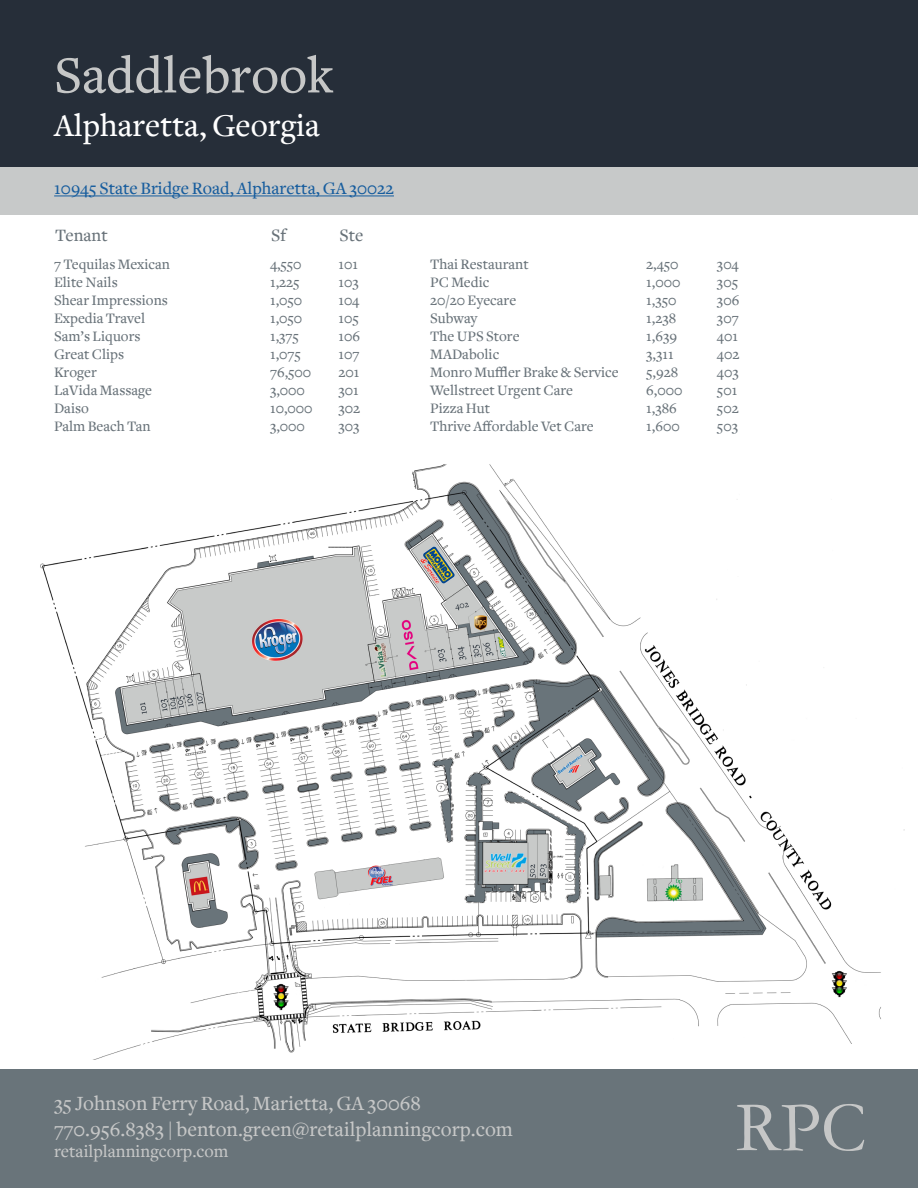
<style>
.page{position:relative;width:918px;height:1188px;background:#fff}
.page>*{position:absolute;margin:0;border:0;box-sizing:border-box;transform-origin:0 0}
.t1{font:72px "Garamond";color:#c6c7c7}
.t2{font:500 54px "Freight Text";color:#c6c7c7}
.t3{font:500 33px "Freight Text";color:#fff}
.t4{font:500 21px "Freight Text";color:#c6c7c7}
.t5{font:500 18px "Freight Text";color:#175d9e}
.t6{font:500 18px "Freight Text";color:#c6c7c7}
.t7{font:500 18px "Freight Text";color:#687279}
.t8{font:500 15px "Freight Text";color:#687279}
</style>
<div class="page">
<div style="left:0;top:1070px;width:918px;height:118px;background:#69747a"></div>
<div style="left:0;top:0;width:918px;height:167px;background:#262e39"></div>
<div style="left:0;top:167px;width:918px;height:48px;background:#c7c9c9"></div>
<img style="left:40px;top:464px;width:865px;height:596px">
<hr style="left:54px;top:196px;width:340px;height:1px;background:#175d9e">
<p class="t2" style="left:54px;top:46px;width:281px">Saddlebrook</p>
<p class="t3" style="left:54px;top:107px;width:267px">Alpharetta, Georgia</p>
<p class="t5" style="left:54px;top:178px;width:341px">10945 State Bridge Road, Alpharetta, GA 30022</p>
<p class="t7" style="left:55px;top:226px;width:54px">Tenant</p>
<p class="t7" style="left:271px;top:226px;width:17px">Sf</p>
<p class="t7" style="left:340px;top:226px;width:25px">Ste</p>
<p class="t8" style="left:54px;top:256px;width:118px">7 Tequilas Mexican</p>
<p class="t8" style="left:270px;top:256px;width:33px">4,550</p>
<p class="t8" style="left:338px;top:256px;width:21px">101</p>
<p class="t8" style="left:54px;top:274px;width:65px">Elite Nails</p>
<p class="t8" style="left:270px;top:274px;width:31px">1,225</p>
<p class="t8" style="left:338px;top:274px;width:22px">103</p>
<p class="t8" style="left:54px;top:292px;width:115px">Shear Impressions</p>
<p class="t8" style="left:270px;top:292px;width:34px">1,050</p>
<p class="t8" style="left:338px;top:292px;width:23px">104</p>
<p class="t8" style="left:54px;top:310px;width:93px">Expedia Travel</p>
<p class="t8" style="left:270px;top:310px;width:34px">1,050</p>
<p class="t8" style="left:338px;top:310px;width:22px">105</p>
<p class="t8" style="left:54px;top:328px;width:88px">Sam’s Liquors</p>
<p class="t8" style="left:270px;top:328px;width:30px">1,375</p>
<p class="t8" style="left:338px;top:328px;width:23px">106</p>
<p class="t8" style="left:54px;top:346px;width:72px">Great Clips</p>
<p class="t8" style="left:270px;top:346px;width:32px">1,075</p>
<p class="t8" style="left:338px;top:346px;width:23px">107</p>
<p class="t8" style="left:54px;top:364px;width:44px">Kroger</p>
<p class="t8" style="left:270px;top:364px;width:43px">76,500</p>
<p class="t8" style="left:338px;top:364px;width:23px">201</p>
<p class="t8" style="left:54px;top:382px;width:100px">LaVida Massage</p>
<p class="t8" style="left:270px;top:382px;width:36px">3,000</p>
<p class="t8" style="left:338px;top:382px;width:22px">301</p>
<p class="t8" style="left:54px;top:400px;width:36px">Daiso</p>
<p class="t8" style="left:270px;top:400px;width:44px">10,000</p>
<p class="t8" style="left:338px;top:400px;width:23px">302</p>
<p class="t8" style="left:54px;top:418px;width:98px">Palm Beach Tan</p>
<p class="t8" style="left:270px;top:418px;width:36px">3,000</p>
<p class="t8" style="left:338px;top:418px;width:23px">303</p>
<p class="t8" style="left:430px;top:256px;width:100px">Thai Restaurant</p>
<p class="t8" style="left:646px;top:256px;width:34px">2,450</p>
<p class="t8" style="left:717px;top:256px;width:23px">304</p>
<p class="t8" style="left:430px;top:274px;width:61px">PC Medic</p>
<p class="t8" style="left:646px;top:274px;width:36px">1,000</p>
<p class="t8" style="left:717px;top:274px;width:23px">305</p>
<p class="t8" style="left:430px;top:292px;width:88px">20/20 Eyecare</p>
<p class="t8" style="left:646px;top:292px;width:32px">1,350</p>
<p class="t8" style="left:717px;top:292px;width:24px">306</p>
<p class="t8" style="left:430px;top:310px;width:49px">Subway</p>
<p class="t8" style="left:646px;top:310px;width:31px">1,238</p>
<p class="t8" style="left:717px;top:310px;width:23px">307</p>
<p class="t8" style="left:430px;top:328px;width:91px">The UPS Store</p>
<p class="t8" style="left:646px;top:328px;width:32px">1,639</p>
<p class="t8" style="left:717px;top:328px;width:23px">401</p>
<p class="t8" style="left:430px;top:346px;width:71px">MADabolic</p>
<p class="t8" style="left:646px;top:346px;width:29px">3,311</p>
<p class="t8" style="left:717px;top:346px;width:24px">402</p>
<p class="t8" style="left:430px;top:364px;width:190px">Monro Muffler Brake &amp; Service</p>
<p class="t8" style="left:646px;top:364px;width:34px">5,928</p>
<p class="t8" style="left:717px;top:364px;width:23px">403</p>
<p class="t8" style="left:430px;top:382px;width:145px">Wellstreet Urgent Care</p>
<p class="t8" style="left:646px;top:382px;width:38px">6,000</p>
<p class="t8" style="left:717px;top:382px;width:22px">501</p>
<p class="t8" style="left:430px;top:400px;width:62px">Pizza Hut</p>
<p class="t8" style="left:646px;top:400px;width:32px">1,386</p>
<p class="t8" style="left:717px;top:400px;width:23px">502</p>
<p class="t8" style="left:430px;top:418px;width:165px">Thrive Affordable Vet Care</p>
<p class="t8" style="left:646px;top:418px;width:35px">1,600</p>
<p class="t8" style="left:717px;top:418px;width:23px">503</p>
<p class="t4" style="left:54px;top:1092px;width:369px">35 Johnson Ferry Road, Marietta, GA 30068</p>
<p class="t4" style="left:54px;top:1117px;width:460px">770.956.8383 | benton.green@retailplanningcorp.com</p>
<p class="t6" style="left:54px;top:1142px;width:176px">retailplanningcorp.com</p>
<p class="t1" style="left:735px;top:1079px;width:133px">RPC</p>
</div>
